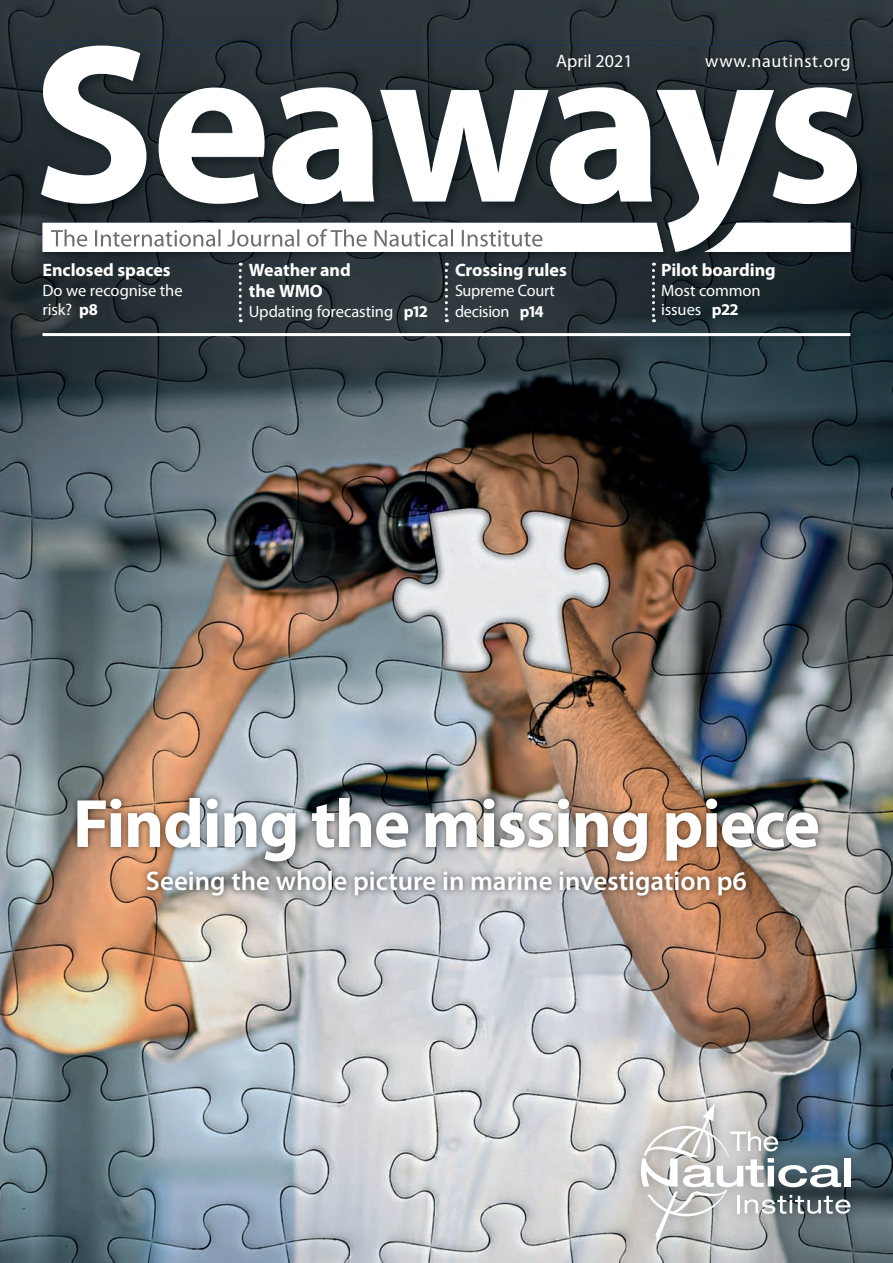
<style>
.page{position:relative;width:893px;height:1263px;background:#fff}
.page>*{position:absolute;margin:0;border:0;box-sizing:border-box;transform-origin:0 0}
.t1{font:700 228px "Myriad Pro";letter-spacing:-.035em;color:#fff}
.t2{font:700 69px "Myriad Pro";letter-spacing:-.02em;color:#fff}
.t3{font:600 27px "Myriad Pro";color:#fff}
.t4{font:700 18px/21px "Myriad Pro";letter-spacing:-.005em;color:#fff}
.t5{font:18px "Myriad Pro";letter-spacing:.04em;color:#fff}
.t6{font:18px "Myriad Pro";color:#fff}
.t7{font:16.5px/19.5px "Myriad Pro";letter-spacing:-.01em;color:#fff}
.s1{font-weight:700}
</style>
<div class="page">
<img style="left:0;top:0;width:893px;height:1263px">
<img style="left:37px;top:40px;width:833px;height:45px">
<img style="left:37px;top:85px;width:51px;height:180px">
<img style="left:819px;top:85px;width:51px;height:180px">
<img style="left:88px;top:252px;width:731px;height:13px">
<img style="left:40px;top:220px;width:630px;height:39px">
<img style="left:43px;top:252px;width:620px;height:1px">
<img style="left:702px;top:252px;width:155px;height:7px">
<img style="left:704px;top:252px;width:146px;height:1px">
<svg style="left:41px;top:46px;width:816px;height:206px;background:#394145"></svg>
<div style="left:554px;top:52px;width:302px;height:26px;background:#293337"></div>
<svg style="left:239px;top:263px;width:3px;height:59px"></svg>
<svg style="left:445px;top:263px;width:3px;height:59px"></svg>
<svg style="left:652px;top:263px;width:3px;height:59px"></svg>
<hr style="left:43px;top:333px;width:807px;height:3px;background:#fff">
<img style="left:627px;top:1092px;width:237px;height:162px">
<svg style="left:641px;top:1103px;width:209px;height:139px;background:#a4aaae"></svg>
<img style="left:70px;top:791px;width:755px;height:111px">
<p class="t1" style="left:32px;top:-24px;width:834px">Seaways</p>
<p class="t6" style="left:556px;top:50px;width:78px">April 2021</p>
<p class="t5" style="left:705px;top:50px;width:147px">www.nautinst.org</p>
<p class="t4" style="left:43px;top:259px;width:130px">Enclosed spaces</p>
<p class="t7" style="left:43px;top:280px;width:142px">Do we recognise the risk? <span class="s1">p8</span></p>
<p class="t4" style="left:249px;top:259px;width:104px">Weather and the WMO</p>
<p class="t7" style="left:249px;top:301px;width:180px">Updating forecasting <span class="s1">p12</span></p>
<p class="t4" style="left:455px;top:259px;width:113px">Crossing rules</p>
<p class="t7" style="left:455px;top:279px;width:101px;line-height:21px">Supreme Court decision <span class="s1">p14</span></p>
<p class="t4" style="left:661px;top:259px;width:116px">Pilot boarding</p>
<p class="t7" style="left:661px;top:280px;width:101px">Most common issues <span class="s1">p22</span></p>
<p class="t2" style="left:73px;top:779px;width:749px">Finding the missing piece</p>
<p class="t3" style="left:146px;top:863px;width:603px">Seeing the whole picture in marine investigation p6</p>
</div>
